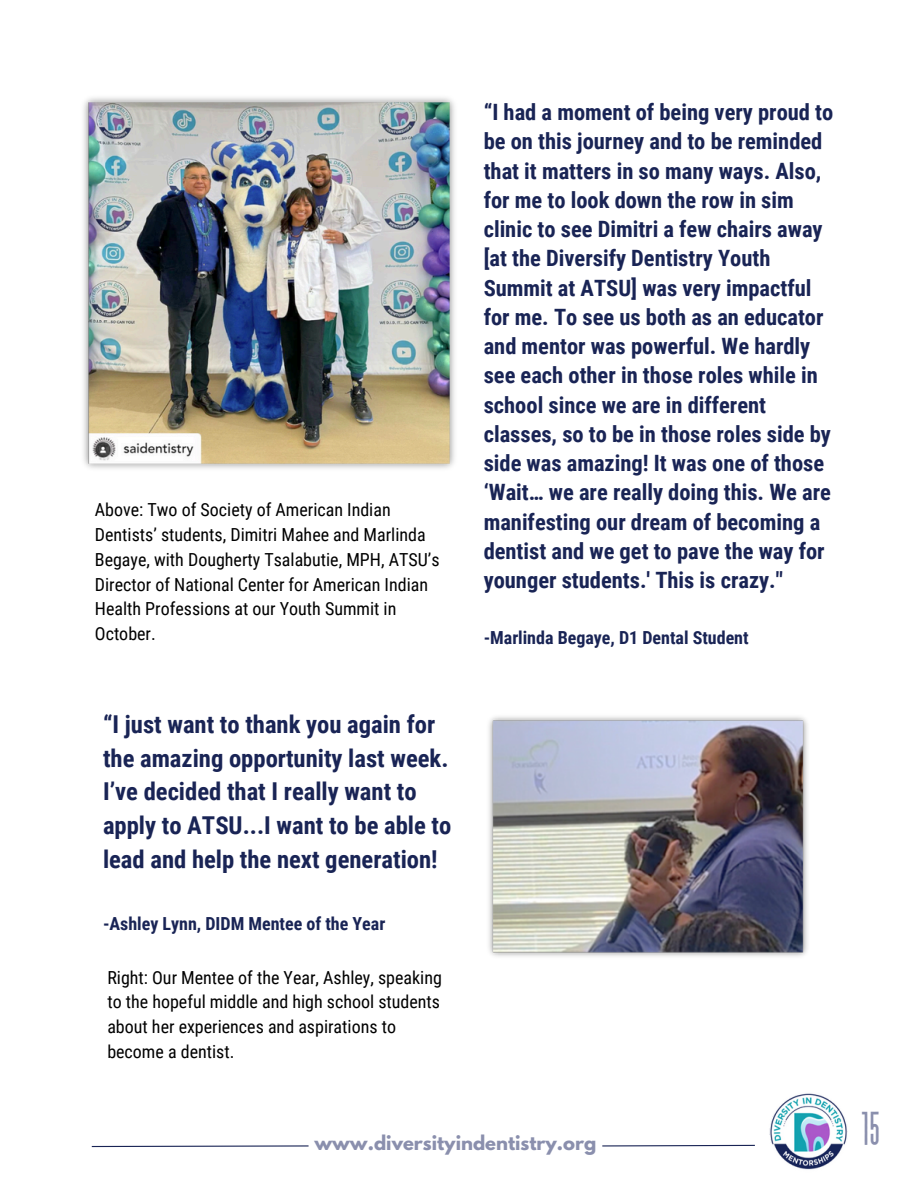
<style>
.page{position:relative;width:918px;height:1188px;background:#fff}
.page>*{position:absolute;margin:0;border:0;box-sizing:border-box;transform-origin:0 0}
.t1{font:47.25px "Revive 80 Tall";color:#8a8fad}
.t2{font:700 24.6px/33.8px "Roboto Condensed";color:#192455}
.t3{font:700 22.5px/29.2px "Roboto Condensed";color:#192455}
.t4{font:18px/24.8px "Roboto Condensed";color:#000}
.t5{font:700 18px "Roboto Condensed";color:#192455}
.t6{font:700 18px "League Spartan";color:#8a8fad}
</style>
<div class="page">
<img style="left:769px;top:1093px;width:79px;height:77px">
<svg style="left:91px;top:1145px;width:218px;height:3px"></svg>
<svg style="left:602px;top:1144px;width:153px;height:3px"></svg>
<img style="left:83px;top:97px;width:372px;height:372px">
<img style="left:489px;top:716px;width:319px;height:241px">
<p class="t4" style="left:95px;top:498px;width:346px">Above: Two of Society of American Indian Dentists’ students, Dimitri Mahee and Marlinda Begaye, with Dougherty Tsalabutie, MPH, ATSU’s Director of National Center for American Indian Health Professions at our Youth Summit in October.</p>
<p class="t2" style="left:103px;top:708px;width:350px">“I just want to thank you again for the amazing opportunity last week.<br>I’ve decided that I really want to apply to ATSU...I want to be able to lead and help the next generation!</p>
<h2 class="t5" style="left:103px;top:913px;width:284px">-Ashley Lynn, DIDM Mentee of the Year</h2>
<p class="t4" style="left:107px;top:965px;width:336px">Right: Our Mentee of the Year, Ashley, speaking to the hopeful middle and high school students about her experiences and aspirations to become a dentist.</p>
<h2 class="t3" style="left:484px;top:98px;width:351px">“I had a moment of being very proud to be on this journey and to be reminded that it matters in so many ways. Also, for me to look down the row in sim clinic to see Dimitri a few chairs away [at the Diversify Dentistry Youth Summit at ATSU] was very impactful for me. To see us both as an educator and mentor was powerful. We hardly see each other in those roles while in school since we are in different classes, so to be in those roles side by side was amazing! It was one of those ‘Wait… we are really doing this. We are manifesting our dream of becoming a dentist and we get to pave the way for younger students.' This is crazy."</h2>
<p class="t5" style="left:484px;top:628px;width:267px">-Marlinda Begaye, D1 Dental Student</p>
<p class="t6" style="left:314px;top:1134px;width:283px">www.diversityindentistry.org</p>
<h1 class="t1" style="left:860px;top:1104px;width:21px">15</h1>
</div>
